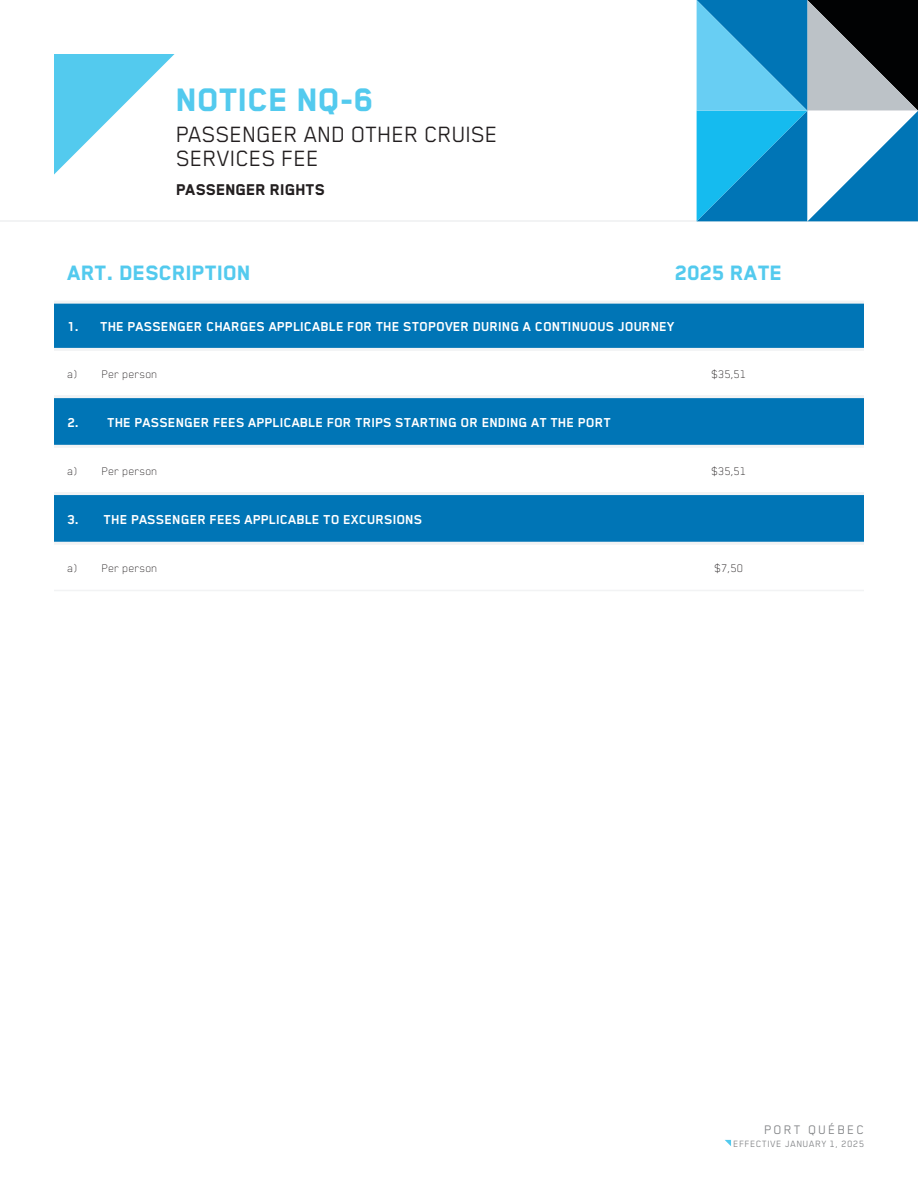
<style>
.page{position:relative;width:918px;height:1188px;background:#fff}
.page>*{position:absolute;margin:0;border:0;box-sizing:border-box;transform-origin:0 0}
.Titre_-_AVIS{font:800 37.5px "Blender Pro";color:#53caee}
.Sous-titre_-_AVIS{font:25.5px/24px "Blender Pro";color:#231f20}
.Tableau_-_Libellé_Haut{font:800 24px "Blender Pro";color:#53caee}
.Titre_-_Annexe{font:800 18px "Blender Pro";color:#231f20}
.Tableau_-_Libellé_2e_niveau_-_ligne{font:700 15px "Blender Pro";color:#fff}
.Entête___Pied_de_page_-_Texte{font:14.25px "Blender Pro";letter-spacing:.15em;color:#808285}
.Tableau_-_Cellule_Normale{font:100 12.75px "Blender Pro";letter-spacing:.01em;color:#231f20}
.Date_-_Annexe{font:10.5px "Blender Pro";letter-spacing:.05em;color:#808285}
</style>
<div class="page">
<hr style="left:0;top:220px;width:918px;height:1px;background:#f2f3f4">
<svg style="left:54px;top:304px;width:810px;height:238px;fill:#0075b6"></svg>
<hr style="left:594px;top:395px;width:135px;height:3px;background:#f2f3f4">
<hr style="left:729px;top:395px;width:135px;height:3px;background:#f2f3f4">
<hr style="left:594px;top:492px;width:135px;height:3px;background:#f2f3f4">
<hr style="left:729px;top:492px;width:135px;height:3px;background:#f2f3f4">
<hr style="left:594px;top:445px;width:135px;height:3px;background:#f2f3f4">
<hr style="left:729px;top:445px;width:135px;height:3px;background:#f2f3f4">
<hr style="left:594px;top:542px;width:135px;height:3px;background:#f2f3f4">
<hr style="left:729px;top:542px;width:135px;height:3px;background:#f2f3f4">
<hr style="left:594px;top:590px;width:135px;height:1px;background:#f2f3f4">
<hr style="left:729px;top:590px;width:135px;height:1px;background:#f2f3f4">
<hr style="left:54px;top:301px;width:540px;height:3px;background:#f2f3f4">
<hr style="left:594px;top:301px;width:135px;height:3px;background:#f2f3f4">
<hr style="left:729px;top:301px;width:135px;height:3px;background:#f2f3f4">
<hr style="left:54px;top:348px;width:540px;height:3px;background:#f2f3f4">
<hr style="left:594px;top:348px;width:135px;height:3px;background:#f2f3f4">
<hr style="left:729px;top:348px;width:135px;height:3px;background:#f2f3f4">
<hr style="left:54px;top:590px;width:540px;height:1px;background:#f2f3f4">
<hr style="left:54px;top:395px;width:540px;height:3px;background:#f2f3f4">
<hr style="left:54px;top:492px;width:540px;height:3px;background:#f2f3f4">
<hr style="left:54px;top:445px;width:540px;height:3px;background:#f2f3f4">
<hr style="left:54px;top:542px;width:540px;height:3px;background:#f2f3f4">
<svg style="left:54px;top:54px;width:121px;height:121px"></svg>
<svg style="left:697px;top:0;width:221px;height:221px;background:#4895b9"></svg>
<svg style="left:725px;top:1140px;width:6px;height:6px"></svg>
<p class="Titre_-_AVIS" style="left:177px;top:80px;width:199px">NOTICE NQ-6</p>
<p class="Sous-titre_-_AVIS" style="left:177px;top:122px;width:323px">PASSENGER AND OTHER CRUISE<br>SERVICES FEE</p>
<p class="Titre_-_Annexe" style="left:177px;top:180px;width:150px">PASSENGER RIGHTS</p>
<p class="Tableau_-_Libellé_Haut" style="left:68px;top:260px;width:185px">ART. DESCRIPTION</p>
<p class="Tableau_-_Libellé_Haut" style="left:675px;top:260px;width:109px">2025 RATE</p>
<p class="Tableau_-_Libellé_2e_niveau_-_ligne" style="left:68px;top:319px;width:609px">1. THE PASSENGER CHARGES APPLICABLE FOR THE STOPOVER DURING A CONTINUOUS JOURNEY</p>
<p class="Tableau_-_Cellule_Normale" style="left:68px;top:367px;width:12px">a)</p>
<p class="Tableau_-_Cellule_Normale" style="left:102px;top:367px;width:57px">Per person</p>
<p class="Tableau_-_Cellule_Normale" style="left:711px;top:367px;width:37px">$35,51</p>
<p class="Tableau_-_Libellé_2e_niveau_-_ligne" style="left:68px;top:414px;width:545px">2. THE PASSENGER FEES APPLICABLE FOR TRIPS STARTING OR ENDING AT THE PORT</p>
<p class="Tableau_-_Cellule_Normale" style="left:68px;top:464px;width:12px">a)</p>
<p class="Tableau_-_Cellule_Normale" style="left:102px;top:464px;width:57px">Per person</p>
<p class="Tableau_-_Cellule_Normale" style="left:711px;top:464px;width:37px">$35,51</p>
<p class="Tableau_-_Libellé_2e_niveau_-_ligne" style="left:68px;top:511px;width:357px">3. THE PASSENGER FEES APPLICABLE TO EXCURSIONS</p>
<p class="Tableau_-_Cellule_Normale" style="left:68px;top:561px;width:12px">a)</p>
<p class="Tableau_-_Cellule_Normale" style="left:102px;top:561px;width:57px">Per person</p>
<p class="Tableau_-_Cellule_Normale" style="left:715px;top:561px;width:30px">$7,50</p>
<p class="Entête___Pied_de_page_-_Texte" style="left:764px;top:1122px;width:101px">PORT QUÉBEC</p>
<p class="Date_-_Annexe" style="left:734px;top:1138px;width:132px">EFFECTIVE JANUARY 1, 2025</p>
</div>
